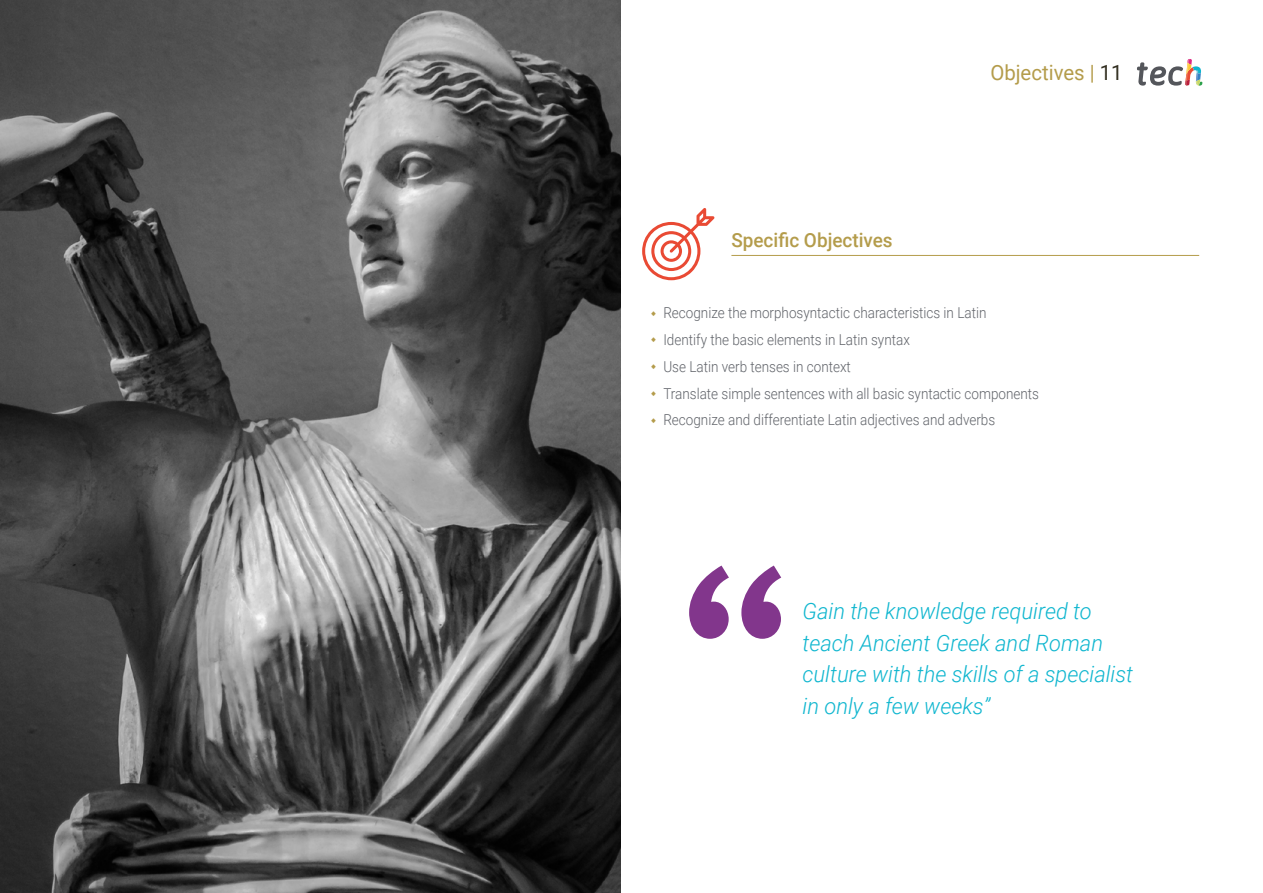
<style>
.page{position:relative;width:1263px;height:893px;background:#fff}
.page>*{position:absolute;margin:0;border:0;box-sizing:border-box;transform-origin:0 0}
.t1{font:italic 300 22.5px/31.5px "Roboto";color:#0fb6cf}
.t2{font:21px "Roboto";color:#b49c4b}
.t3{font:500 19.5px "Roboto";color:#b49c4b}
.t4{font:300 15px/26.7px "Roboto";color:#61646a;scale:.9 1}
.s1{color:#312e20}
</style>
<div class="page">
<svg style="left:689px;top:566px;width:92px;height:73px"></svg>
<hr style="left:731px;top:255px;width:468px;height:1px;background:#b49c4b">
<svg style="left:642px;top:208px;width:72px;height:72px"></svg>
<img style="left:0;top:0;width:621px;height:893px">
<svg style="left:1137px;top:59px;width:65px;height:27px"></svg>
<h3 class="t3" style="left:731px;top:226px;width:163px">Specific Objectives</h3>
<h2 class="t2" style="left:990px;top:57px;width:134px">Objectives | <span class="s1">11</span></h2>
<p class="t4" style="left:663px;top:299px;width:419px">Recognize the morphosyntactic characteristics in Latin<br>Identify the basic elements in Latin syntax<br>Use Latin verb tenses in context<br>Translate simple sentences with all basic syntactic components Recognize and differentiate Latin adjectives and adverbs</p>
<h1 class="t1" style="left:802px;top:594px;width:332px">Gain the knowledge required to teach Ancient Greek and Roman culture with the skills of a specialist in only a few weeks”</h1>
</div>
